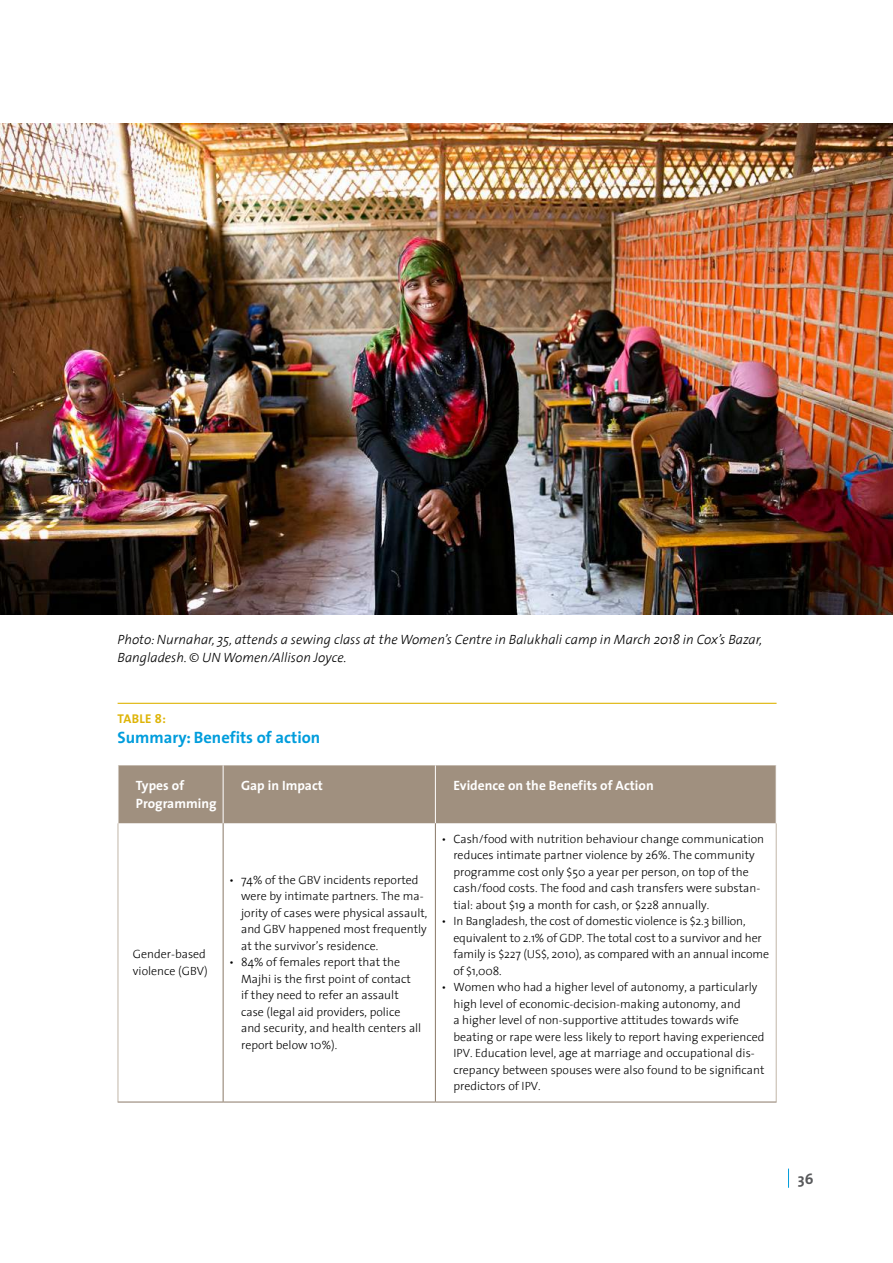
<style>
.page{position:relative;width:893px;height:1263px;background:#fff}
.page>*{position:absolute;margin:0;border:0;box-sizing:border-box;transform-origin:0 0}
.t1{font:700 16.5px "The Sans";color:#009ddc}
.t2{font:700 15px "The Sans";color:#58595b}
.t3{font:italic 300 13.5px/18px "The Sans";color:#000}
.t4{font:700 13.5px/18px "The Sans";color:#fff}
.t5{font:700 12.75px "The Sans";letter-spacing:.02em;color:#deb407}
.t6{font:300 12px/16.5px "The Sans";color:#000}
</style>
<div class="page">
<svg style="left:788px;top:1168px;width:1px;height:20px"></svg>
<hr style="left:118px;top:703px;width:659px;height:1px;background:#deb407">
<div style="left:119px;top:765px;width:657px;height:58px;background:#a0907f"></div>
<hr style="left:223px;top:765px;width:1px;height:58px;background:#fff">
<hr style="left:435px;top:765px;width:1px;height:58px;background:#fff">
<hr style="left:118px;top:823px;width:1px;height:279px;background:#c2b6a8">
<hr style="left:776px;top:823px;width:1px;height:279px;background:#c2b6a8">
<hr style="left:223px;top:823px;width:1px;height:279px;background:#8a7967">
<hr style="left:435px;top:823px;width:1px;height:279px;background:#8a7967">
<hr style="left:118px;top:1102px;width:105px;height:1px;background:#8a7967">
<hr style="left:223px;top:1102px;width:212px;height:1px;background:#8a7967">
<hr style="left:435px;top:1102px;width:342px;height:1px;background:#8a7967">
<img style="left:0;top:123px;width:893px;height:492px">
<p class="t3" style="left:118px;top:630px;width:646px">Photo: Nurnahar, 35, attends a sewing class at the Women’s Centre in Balukhali camp in March 2018 in Cox’s Bazar,<br>Bangladesh. © UN Women/Allison Joyce.</p>
<p class="t5" style="left:118px;top:708px;width:50px">TABLE 8:</p>
<h1 class="t1" style="left:118px;top:723px;width:204px">Summary: Benefits of action</h1>
<p class="t4" style="left:136px;top:776px;width:82px">Types of<br>Programming</p>
<p class="t4" style="left:241px;top:776px;width:83px">Gap in Impact</p>
<p class="t4" style="left:453px;top:776px;width:202px">Evidence on the Benefits of Action</p>
<p class="t6" style="left:133px;top:945px;width:76px">Gender-based violence (GBV)</p>
<p class="t6" style="left:241px;top:871px;width:188px;text-indent:-12px">• 74% of the GBV incidents reported were by intimate partners. The ma&shy;jority of cases were physical assault, and GBV happened most frequently at the survivor’s residence.</p>
<p class="t6" style="left:241px;top:953px;width:182px;text-indent:-12px">• 84% of females report that the<br>Majhi is the first point of contact<br>if they need to refer an assault case (legal aid providers, police and security, and health centers all report below 10%).</p>
<p class="t6" style="left:453px;top:830px;width:312px;text-indent:-12px">• Cash/food with nutrition behaviour change communication reduces intimate partner violence by 26%. The community programme cost only $50 a year per person, on top of the cash/food costs. The food and cash transfers were substan&shy;tial: about $19 a month for cash, or $228 annually.</p>
<p class="t6" style="left:453px;top:912px;width:317px;text-indent:-12px">• In Bangladesh, the cost of domestic violence is $2.3 billion, equivalent to 2.1% of GDP. The total cost to a survivor and her family is $227 (US$, 2010), as compared with an annual income of $1,008.</p>
<p class="t6" style="left:453px;top:978px;width:313px;text-indent:-12px">• Women who had a higher level of autonomy, a particularly high level of economic-decision-making autonomy, and<br>a higher level of non-supportive attitudes towards wife beating or rape were less likely to report having experienced IPV. Education level, age at marriage and occupational dis&shy;crepancy between spouses were also found to be significant predictors of IPV.</p>
<p class="t2" style="left:798px;top:1166px;width:17px">36</p>
</div>
